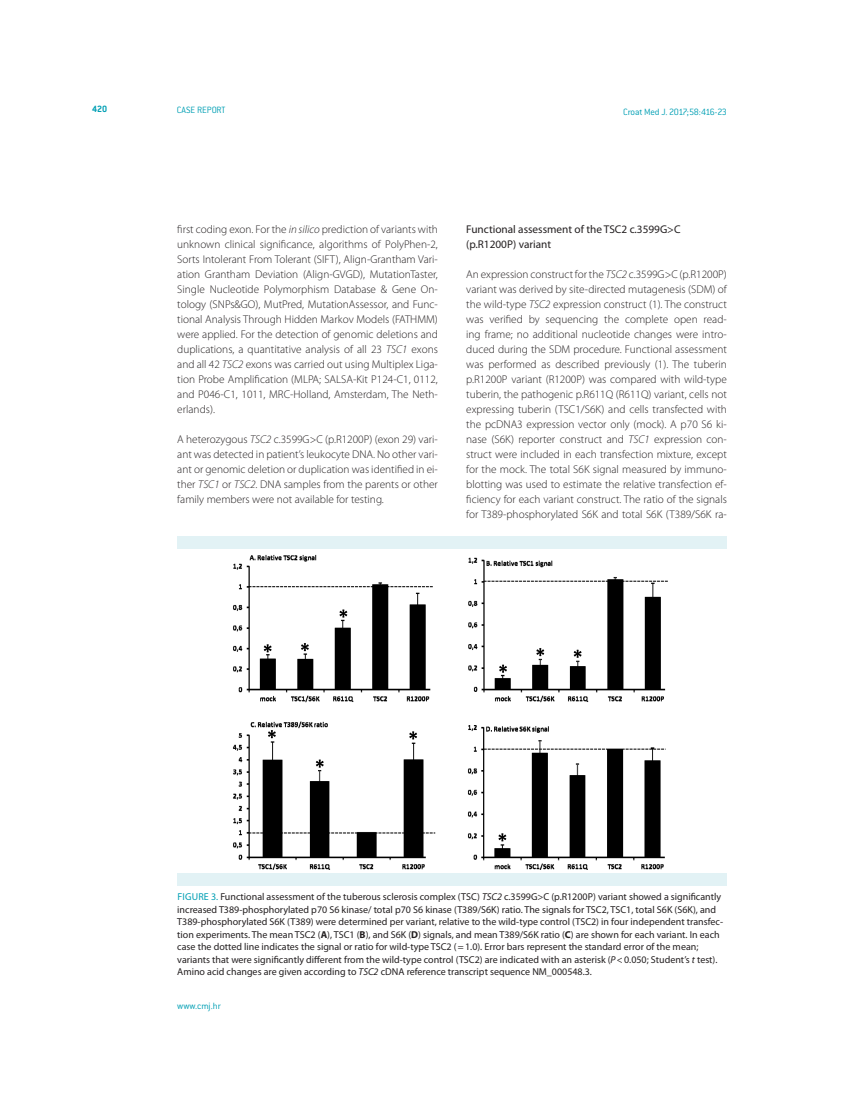
<style>
.page{position:relative;width:851px;height:1099px;background:#fff}
.page>*{position:absolute;margin:0;border:0;box-sizing:border-box;transform-origin:0 0}
.t1{font:300 11.25px/15px "Myriad Pro";color:#231f20;text-align:justify}
.t2{font:11.25px/15px "Myriad Pro";color:#231f20}
.t3{font:10px/12.5px "Myriad Pro";color:#231f20}
.t4{font:300 10px "ITC Conduit LTCE";letter-spacing:-.015em;color:#009fb4}
.t5{font:700 10px "ITC Conduit LTCE";color:#009fb4}
.s1{font-style:italic}
.s2{color:#009fb4}
.s3{font-weight:700}
</style>
<div class="page">
<img style="left:233px;top:554px;width:435px;height:315px">
<div style="left:177px;top:536px;width:549px;height:12px;background:#e2f2f5"></div>
<div style="left:177px;top:873px;width:549px;height:12px;background:#e2f2f5"></div>
<p class="t5" style="left:92px;top:103px;width:16px">420</p>
<p class="t4" style="left:177px;top:104px;width:50px">CASE REPORT</p>
<p class="t4" style="left:623px;top:106px;width:105px">Croat Med J. 2017;58:416-23</p>
<p class="t1" style="left:177px;top:222px;width:262px">first coding exon. For the <span class="s1">in silico</span> prediction of variants with unknown clinical significance, algorithms of PolyPhen-2, Sorts Intolerant From Tolerant (SIFT), Align-Grantham Vari&shy;ation Grantham Deviation (Align-GVGD), MutationTaster, Single Nucleotide Polymorphism Database &amp; Gene On&shy;tology (SNPs&amp;GO), MutPred, MutationAssessor, and Func&shy;tional Analysis Through Hidden Markov Models (FATHMM) were applied. For the detection of genomic deletions and duplications, a quantitative analysis of all 23 <span class="s1">TSC1</span> exons and all 42 <span class="s1">TSC2</span> exons was carried out using Multiplex Liga&shy;tion Probe Amplification (MLPA; SALSA-Kit P124-C1, 0112, and P046-C1, 1011, MRC-Holland, Amsterdam, The Neth&shy;erlands).</p>
<p class="t1" style="left:177px;top:432px;width:262px">A heterozygous <span class="s1">TSC2</span> c.3599G&gt;C (p.R1200P) (exon 29) vari&shy;ant was detected in patient’s leukocyte DNA. No other vari&shy;ant or genomic deletion or duplication was identified in ei&shy;ther <span class="s1">TSC1</span> or <span class="s1">TSC2</span>. DNA samples from the parents or other family members were not available for testing.</p>
<p class="t2" style="left:466px;top:222px;width:216px">Functional assessment of the TSC2 c.3599G&gt;C (p.R1200P) variant</p>
<p class="t1" style="left:466px;top:267px;width:262px">An expression construct for the <span class="s1">TSC2</span> c.3599G&gt;C (p.R1200P) variant was derived by site-directed mutagenesis (SDM) of the wild-type <span class="s1">TSC2</span> expression construct (1). The construct was verified by sequencing the complete open read&shy;ing frame; no additional nucleotide changes were intro&shy;duced during the SDM procedure. Functional assessment was performed as described previously (1). The tuberin p.R1200P variant (R1200P) was compared with wild-type tuberin, the pathogenic p.R611Q (R611Q) variant, cells not expressing tuberin (TSC1/S6K) and cells transfected with the pcDNA3 expression vector only (mock). A p70 S6 ki&shy;nase (S6K) reporter construct and <span class="s1">TSC1</span> expression con&shy;struct were included in each transfection mixture, except for the mock. The total S6K signal measured by immuno&shy;blotting was used to estimate the relative transfection ef&shy;ficiency for each variant construct. The ratio of the signals for T389-phosphorylated S6K and total S6K (T389/S6K ra-</p>
<p class="t3" style="left:177px;top:890px;width:547px"><span class="s2">Figure 3.</span> Functional assessment of the tuberous sclerosis complex (TSC) <span class="s1">TSC2</span> c.3599G&gt;C (p.R1200P) variant showed a significantly increased T389-phosphorylated p70 S6 kinase/ total p70 S6 kinase (T389/S6K) ratio. The signals for TSC2, TSC1, total S6K (S6K), and T389-phosphorylated S6K (T389) were determined per variant, relative to the wild-type control (TSC2) in four independent transfec&shy;tion experiments. The mean TSC2 (<span class="s3">A</span>), TSC1 (<span class="s3">B</span>), and S6K (<span class="s3">D</span>) signals, and mean T389/S6K ratio (<span class="s3">C</span>) are shown for each variant. I n each case the dotted line indicates the signal or ratio for wild-type TSC2 (=1.0). Error bars represent the standard error of the mean; variants that were significantly different from the wild-type control (TSC2) are indicated with an asterisk (<span class="s1">P</span>&lt;0.050; Student’s <span class="s1">t</span> test).<br>Amino acid changes are given according to <span class="s1">TSC2</span> cDNA reference transcript sequence NM_000548.3.</p>
<p class="t4" style="left:177px;top:1000px;width:45px">www.cmj.hr</p>
</div>
